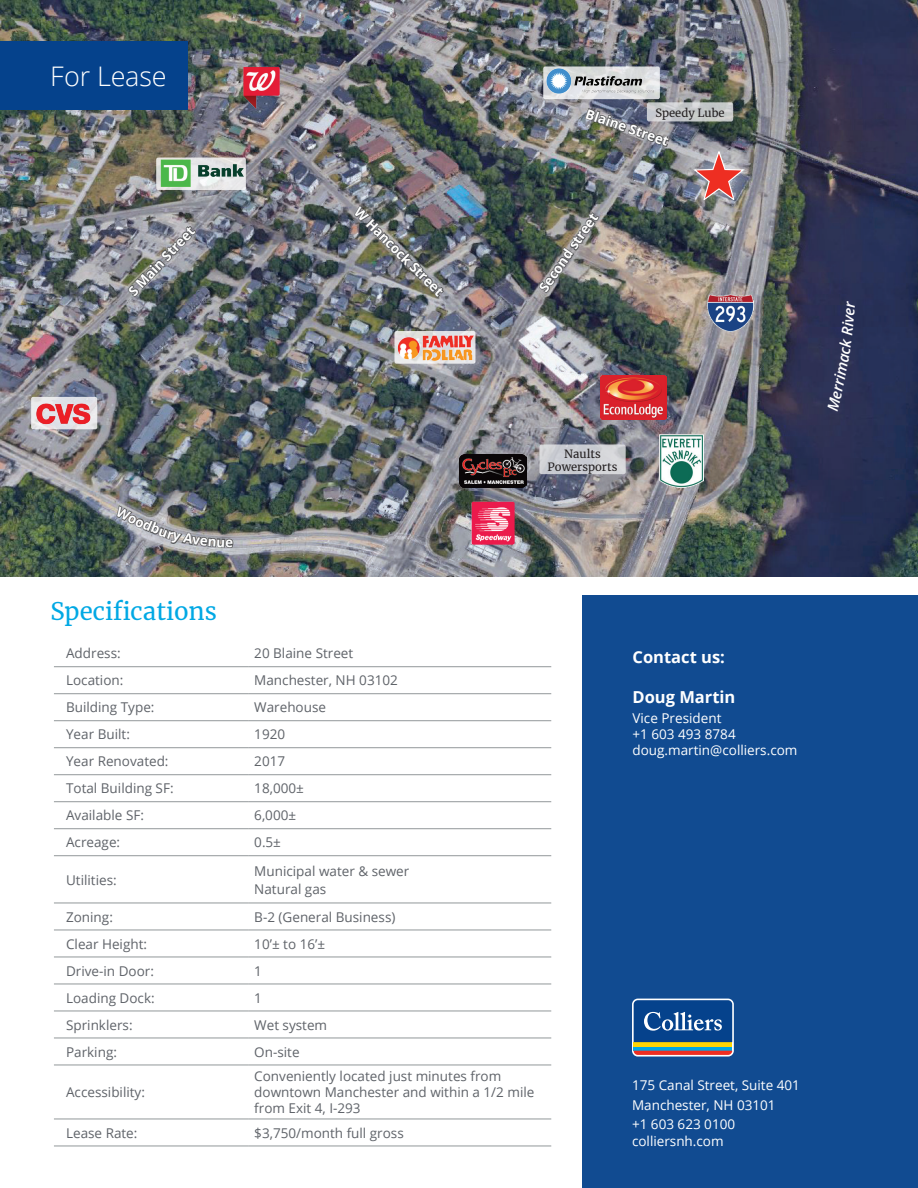
<style>
.page{position:relative;width:918px;height:1188px;background:#fff}
.page>*{position:absolute;margin:0;border:0;box-sizing:border-box;transform-origin:0 0}
.t1{font:300 27px "Open Sans";letter-spacing:-.005em;color:#fff}
.t2{font:24px "Merriweather";color:#00a8e4}
.t3{font:700 16.5px "Open Sans";color:#fff}
.t4{font:13.5px/16.2px "Open Sans";color:#5f6369}
.t5{font:13.5px/19.5px "Open Sans";color:#fff}
.t6{font:700 13.5px "Open Sans";color:#fff}
.t7{font:11.25px/13.5px "Merriweather";color:#231f20;text-align:center}
</style>
<div class="page">
<img style="left:0;top:0;width:918px;height:577px">
<img style="left:243px;top:66px;width:42px;height:43px">
<div style="left:672px;top:130px;width:94px;height:93px;background:#fff;opacity:.75"></div>
<svg style="left:692px;top:150px;width:54px;height:53px;background:#b38688"></svg>
<div style="left:156px;top:158px;width:90px;height:32px;background:linear-gradient(to bottom,#ddddd8,#dfdee1);border-radius:2px"></div>
<img style="left:160px;top:158px;width:86px;height:31px">
<svg style="left:394px;top:331px;width:81px;height:33px"></svg>
<img style="left:394px;top:332px;width:79px;height:32px">
<img style="left:472px;top:502px;width:42px;height:42px">
<div style="left:31px;top:397px;width:66px;height:32px;background:linear-gradient(to bottom,#e8e6e9,#e7e8e8);border-radius:2px"></div>
<img style="left:35px;top:392px;width:57px;height:43px">
<img style="left:660px;top:435px;width:44px;height:53px">
<img style="left:708px;top:294px;width:46px;height:37px">
<img style="left:600px;top:375px;width:66px;height:44px">
<img style="left:460px;top:454px;width:66px;height:34px">
<div style="left:539px;top:444px;width:87px;height:30px;background:linear-gradient(to bottom,#cdcfd4,#ced0d5);border-radius:2px"></div>
<svg style="left:647px;top:102px;width:86px;height:19px;background:#c6c8c9"></svg>
<svg style="left:543px;top:66px;width:117px;height:33px"></svg>
<img style="left:547px;top:61px;width:110px;height:44px">
<div style="left:583px;top:595px;width:335px;height:593px;background:#114b91"></div>
<svg style="left:632px;top:999px;width:102px;height:58px"></svg>
<div style="left:634px;top:1046px;width:98px;height:5px;background:#00a8e4"></div>
<svg style="left:634px;top:1042px;width:98px;height:4px"></svg>
<svg style="left:634px;top:1051px;width:98px;height:4px"></svg>
<svg style="left:634px;top:1000px;width:98px;height:42px"></svg>
<svg style="left:54px;top:667px;width:497px;height:479px"></svg>
<hr style="left:54px;top:666px;width:195px;height:1px;background:#929799">
<hr style="left:249px;top:666px;width:302px;height:1px;background:#929799">
<hr style="left:54px;top:693px;width:195px;height:1px;background:#929799">
<hr style="left:249px;top:693px;width:302px;height:1px;background:#929799">
<hr style="left:54px;top:720px;width:195px;height:1px;background:#929799">
<hr style="left:249px;top:720px;width:302px;height:1px;background:#929799">
<hr style="left:54px;top:747px;width:195px;height:1px;background:#929799">
<hr style="left:249px;top:747px;width:302px;height:1px;background:#929799">
<hr style="left:54px;top:774px;width:195px;height:1px;background:#929799">
<hr style="left:249px;top:774px;width:302px;height:1px;background:#929799">
<hr style="left:54px;top:801px;width:195px;height:1px;background:#929799">
<hr style="left:54px;top:828px;width:195px;height:1px;background:#929799">
<hr style="left:54px;top:855px;width:195px;height:1px;background:#929799">
<hr style="left:54px;top:903px;width:195px;height:1px;background:#929799">
<hr style="left:54px;top:930px;width:195px;height:1px;background:#929799">
<hr style="left:54px;top:957px;width:195px;height:1px;background:#929799">
<hr style="left:54px;top:984px;width:195px;height:1px;background:#929799">
<hr style="left:54px;top:1011px;width:195px;height:1px;background:#929799">
<hr style="left:54px;top:1038px;width:195px;height:1px;background:#929799">
<hr style="left:249px;top:801px;width:302px;height:1px;background:#929799">
<hr style="left:249px;top:828px;width:302px;height:1px;background:#929799">
<hr style="left:249px;top:855px;width:302px;height:1px;background:#929799">
<hr style="left:249px;top:903px;width:302px;height:1px;background:#929799">
<hr style="left:249px;top:930px;width:302px;height:1px;background:#929799">
<hr style="left:249px;top:957px;width:302px;height:1px;background:#929799">
<hr style="left:249px;top:984px;width:302px;height:1px;background:#929799">
<hr style="left:249px;top:1011px;width:302px;height:1px;background:#929799">
<hr style="left:249px;top:1038px;width:302px;height:1px;background:#929799">
<hr style="left:249px;top:1065px;width:302px;height:1px;background:#929799">
<hr style="left:249px;top:1119px;width:302px;height:1px;background:#929799">
<hr style="left:249px;top:1146px;width:302px;height:1px;background:#929799">
<hr style="left:54px;top:1065px;width:195px;height:1px;background:#929799">
<hr style="left:54px;top:1119px;width:195px;height:1px;background:#929799">
<hr style="left:54px;top:1146px;width:195px;height:1px;background:#929799">
<div style="left:0;top:41px;width:187px;height:69px;background:#05428c"></div>
<div style="left:827px;top:301px;width:28px;height:111px;background:#2c3155"></div>
<img style="left:115px;top:506px;width:118px;height:41px">
<h1 class="t1" style="left:50px;top:57px;width:118px">For Lease</h1>
<p class="t6" style="left:124px;top:287px;width:91px;rotate:-47deg">S Main Street</p>
<h2 class="t2" style="left:50px;top:594px;width:168px">Specifications</h2>
<p class="t6" style="left:364px;top:203px;width:121px;rotate:45deg">W Hancock Street</p>
<p class="t7" style="left:655px;top:106px;width:71px">Speedy Lube</p>
<p class="t6" style="left:589px;top:104px;width:89px;rotate:19deg">Blaine Street</p>
<p class="t6" style="left:534px;top:285px;width:94px;rotate:-55deg">Second street</p>
<p class="t7" style="left:548px;top:446px;width:71px">Naults<br>Powersports</p>
<p class="t4" style="left:66px;top:645px;width:56px">Address:</p>
<p class="t4" style="left:254px;top:645px;width:101px">20 Blaine Street</p>
<p class="t4" style="left:66px;top:672px;width:59px">Location:</p>
<p class="t4" style="left:254px;top:672px;width:145px">Manchester, NH 03102</p>
<p class="t4" style="left:66px;top:699px;width:90px">Building Type:</p>
<p class="t4" style="left:254px;top:699px;width:73px">Warehouse</p>
<p class="t4" style="left:66px;top:726px;width:65px">Year Built:</p>
<p class="t4" style="left:254px;top:726px;width:32px">1920</p>
<p class="t4" style="left:66px;top:753px;width:104px">Year Renovated:</p>
<p class="t4" style="left:254px;top:753px;width:32px">2017</p>
<p class="t4" style="left:66px;top:780px;width:109px">Total Building SF:</p>
<p class="t4" style="left:254px;top:780px;width:51px">18,000±</p>
<p class="t4" style="left:66px;top:807px;width:79px">Available SF:</p>
<p class="t4" style="left:254px;top:807px;width:43px">6,000±</p>
<p class="t4" style="left:66px;top:834px;width:56px">Acreage:</p>
<p class="t4" style="left:254px;top:834px;width:28px">0.5±</p>
<p class="t4" style="left:66px;top:871px;width:52px">Utilities:</p>
<p class="t4" style="left:254px;top:861px;width:157px;line-height:18px">Municipal water &amp; sewer<br>Natural gas</p>
<p class="t4" style="left:66px;top:908px;width:48px">Zoning:</p>
<p class="t4" style="left:254px;top:908px;width:143px">B-2 (General Business)</p>
<p class="t4" style="left:66px;top:935px;width:83px">Clear Height:</p>
<p class="t4" style="left:254px;top:935px;width:72px">10’± to 16’±</p>
<p class="t4" style="left:66px;top:962px;width:89px">Drive-in Door:</p>
<p class="t4" style="left:254px;top:962px;width:9px">1</p>
<p class="t4" style="left:66px;top:989px;width:90px">Loading Dock:</p>
<p class="t4" style="left:254px;top:989px;width:9px">1</p>
<p class="t4" style="left:66px;top:1016px;width:68px">Sprinklers:</p>
<p class="t4" style="left:254px;top:1016px;width:74px">Wet system</p>
<p class="t4" style="left:66px;top:1043px;width:52px">Parking:</p>
<p class="t4" style="left:254px;top:1043px;width:47px">On-site</p>
<p class="t4" style="left:66px;top:1084px;width:80px">Accessibility:</p>
<p class="t4" style="left:254px;top:1068px;width:282px">Conveniently located just minutes from downtown Manchester and within a 1/2 mile from Exit 4, I-293</p>
<p class="t4" style="left:66px;top:1124px;width:73px">Lease Rate:</p>
<p class="t4" style="left:254px;top:1124px;width:151px">$3,750/month full gross</p>
<p class="t3" style="left:633px;top:646px;width:94px">Contact us:</p>
<p class="t3" style="left:633px;top:685px;width:104px">Doug Martin</p>
<p class="t5" style="left:633px;top:709px;width:166px;line-height:16.2px">Vice President<br>+1 603 493 8784 doug.martin@colliers.com</p>
<p class="t5" style="left:632px;top:1075px;width:169px">175 Canal Street, Suite 401<br>Manchester, NH 03101<br>+1 603 623 0100</p>
<p class="t5" style="left:632px;top:1131px;width:93px">colliersnh.com</p>
</div>
